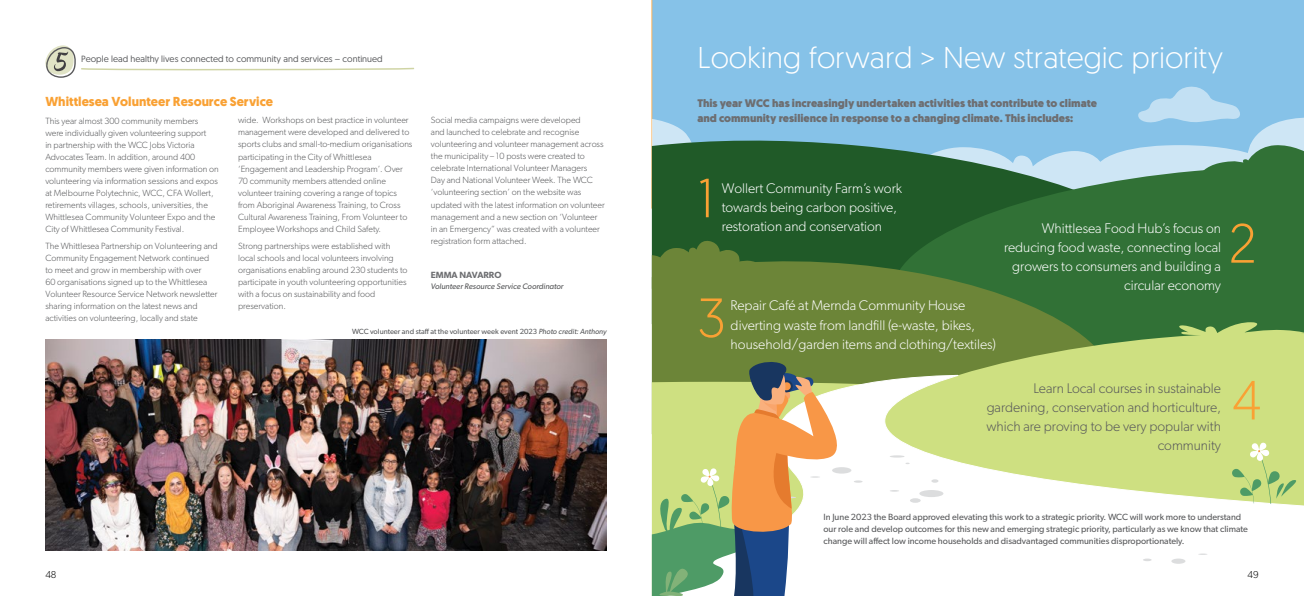
<style>
.page{position:relative;width:1304px;height:596px;background:#fff}
.page>*{position:absolute;margin:0;border:0;box-sizing:border-box;transform-origin:0 0}
.t1{font:300 55px "Geomanist";color:#f9a134}
.t2{font:300 30px "Geomanist";color:#fff}
.t3{font:300 14px/19px "Gibson";color:#fff}
.t4{font:300 14px/19px "Gibson";color:#58595b;text-align:right}
.t5{font:700 13px "Geomanist";color:#f9a134}
.t6{font:900 11px/15px "Geomanist";color:#6d6e71}
.t7{font:300 10px "Gibson";color:#000}
.t8{font:300 9px/12px "Gibson";color:#58595b}
.t9{font:9px/12px "Gibson";color:#58595b}
.t10{font:9px "Geomanist";color:#58595b}
.t11{font:600 9px "Gibson";color:#6d6e71}
.t12{font:italic 8px "Gibson";color:#58595b}
.t13{font:7.5px "Gibson";color:#58595b}
.s1{font-style:italic}
</style>
<div class="page">
<div style="left:652px;top:0;width:652px;height:117px;background:#86c2e8"></div>
<svg style="left:652px;top:117px;width:652px;height:49px;background:#8ec6e9"></svg>
<svg style="left:652px;top:138px;width:542px;height:119px;background:#41785a"></svg>
<svg style="left:885px;top:166px;width:419px;height:166px;background:#36723d"></svg>
<svg style="left:652px;top:257px;width:471px;height:100px;background:#597e36"></svg>
<svg style="left:799px;top:332px;width:505px;height:42px;background:#99b05b"></svg>
<svg style="left:863px;top:374px;width:441px;height:190px"></svg>
<svg style="left:1138px;top:85px;width:104px;height:38px;background:#a7d2ee"></svg>
<svg style="left:1198px;top:144px;width:106px;height:68px;background:#498456"></svg>
<svg style="left:652px;top:239px;width:119px;height:50px;background:#577933"></svg>
<svg style="left:890px;top:455px;width:20px;height:9px"></svg>
<div style="left:919px;top:489px;width:24px;height:7px;background:#dcddde;border-radius:50%"></div>
<hr style="left:910px;top:498px;width:11px;height:4px;background:#dcddde;border-radius:50%">
<svg style="left:890px;top:489px;width:9px;height:2px"></svg>
<svg style="left:931px;top:479px;width:7px;height:3px"></svg>
<svg style="left:1174px;top:322px;width:130px;height:15px;background:#84ab5d"></svg>
<div style="left:1171px;top:558px;width:14px;height:5px;background:#dcddde;border-radius:50%"></div>
<svg style="left:1143px;top:558px;width:9px;height:3px"></svg>
<svg style="left:1231px;top:442px;width:71px;height:61px;background:#c3da85"></svg>
<svg style="left:652px;top:357px;width:211px;height:238px"></svg>
<svg style="left:45px;top:45px;width:369px;height:33px"></svg>
<img style="left:45px;top:339px;width:562px;height:211px">
<p class="t10" style="left:81px;top:53px;width:303px">People lead healthy lives connected to community and services – continued</p>
<h3 class="t5" style="left:45px;top:94px;width:229px">Whittlesea Volunteer Resource Service</h3>
<p class="t8" style="left:45px;top:114px;width:175px">This year almost 300 community members<br>were individually given volunteering support<br>in partnership with the WCC Jobs Victoria Advocates Team. In addition, around 400 community members were given information on volunteering via information sessions and expos at Melbourne Polytechnic, WCC, CFA Wollert, retirements villages, schools, universities, the Whittlesea Community Volunteer Expo and the City of Whittlesea Community Festival.</p>
<p class="t8" style="left:45px;top:240px;width:174px">The Whittlesea Partnership on Volunteering and Community Engagement Network continued to meet and grow in membership with over<br>60 organisations signed up to the Whittlesea Volunteer Resource Service Network newsletter sharing information on the latest news and activities on volunteering, locally and state</p>
<p class="t8" style="left:431px;top:114px;width:175px">Social media campaigns were developed<br>and launched to celebrate and recognise volunteering and volunteer management across the municipality – 10 posts were created to celebrate International Volunteer Managers<br>Day and National Volunteer Week. The WCC ‘volunteering section’ on the website was updated with the latest information on volunteer management and a new section on ‘Volunteer in an Emergency” was created with a volunteer registration form attached.</p>
<p class="t11" style="left:431px;top:269px;width:72px">EMMA NAVARRO</p>
<p class="t12" style="left:431px;top:281px;width:134px">Volunteer Resource Service Coordinator</p>
<p class="t13" style="left:352px;top:327px;width:256px">WCC volunteer and staff at the volunteer week event 2023 <span class="s1">Photo credit: Anthony</span></p>
<p class="t8" style="left:238px;top:114px;width:176px">wide. Workshops on best practice in volunteer management were developed and delivered to sports clubs and small-to-medium origanisations participating in the City of Whittlesea ‘Engagement and Leadership Program’. Over 70 community members attended online volunteer training covering a range of topics from Aboriginal Awareness Training, to Cross Cultural Awareness Training, From Volunteer to Employee Workshops and Child Safety.</p>
<p class="t8" style="left:238px;top:240px;width:171px">Strong partnerships were established with local schools and local volunteers involving organisations enabling around 230 students to participate in youth volunteering opportunities with a focus on sustainability and food preservation.</p>
<h2 class="t2" style="left:697px;top:38px;width:527px">Looking forward &gt; New strategic priority</h2>
<p class="t6" style="left:697px;top:95px;width:401px">This year WCC has increasingly undertaken activities that contribute to climate and community resilience in response to a changing climate. This includes:</p>
<h1 class="t1" style="left:697px;top:162px;width:18px">1</h1>
<h3 class="t3" style="left:722px;top:178px;width:182px">Wollert Community Farm’s work towards being carbon positive, restoration and conservation</h3>
<h3 class="t3" style="left:1004px;top:218px;width:218px;text-align:right">Whittlesea Food Hub’s focus on reducing food waste, connecting local growers to consumers and building a circular economy</h3>
<h1 class="t1" style="left:1229px;top:208px;width:29px">2</h1>
<h1 class="t1" style="left:697px;top:282px;width:30px">3</h1>
<h3 class="t3" style="left:731px;top:296px;width:246px">Repair Café at Mernda Community House diverting waste from landfill (e-waste, bikes,</h3>
<h3 class="t3" style="left:731px;top:334px;width:267px">household/garden items and clothing/textiles)</h3>
<h3 class="t4" style="left:986px;top:378px;width:236px">Learn Local courses in sustainable gardening, conservation and horticulture, which are proving to be very popular with community</h3>
<h1 class="t1" style="left:1232px;top:364px;width:32px">4</h1>
<p class="t9" style="left:823px;top:510px;width:426px">In June 2023 the Board approved elevating this work to a strategic priority. WCC will work more to understand our role and develop outcomes for this new and emerging strategic priority, particularly as we know that climate change will affect low income households and disadvantaged communities disproportionately.</p>
<p class="t7" style="left:45px;top:568px;width:13px">48</p>
<p class="t7" style="left:1247px;top:568px;width:13px">49</p>
</div>
